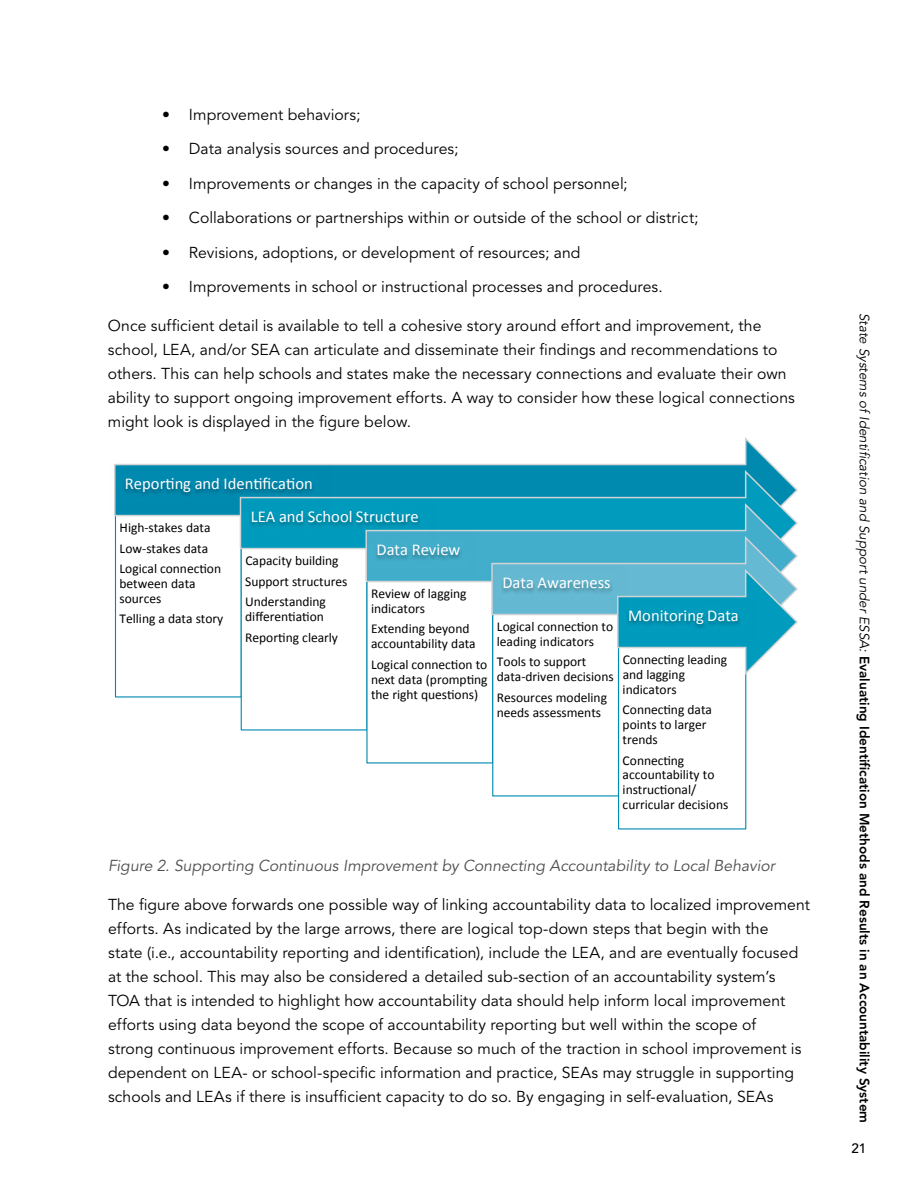
<style>
.page{position:relative;width:918px;height:1188px;background:#fff}
.page>*{position:absolute;margin:0;border:0;box-sizing:border-box;transform-origin:0 0}
.t1{font:16.65px "Calibri";color:#fff}
.t2{font:16.5px "Calibri";color:#fff}
.t3{font:15.75px/24px "Avenir LT Std";letter-spacing:.005em;color:#000}
.t4{font:italic 15.75px "Avenir LT Std";color:#4d4d4f}
.t5{font:13.5px/14.9px "Calibri";color:#000}
.t6{font:800 13.5px "Avenir LT Std";color:#000}
.t7{font:500 13.5px "Avenir LT Std";color:#000}
.s1{font-weight:400;font-style:italic}
</style>
<div class="page">
<div style="left:115px;top:515px;width:127px;height:183px;border:1px solid #008ab0"></div>
<div style="left:241px;top:548px;width:127px;height:183px;border:1px solid #008ab0"></div>
<div style="left:366px;top:581px;width:127px;height:182px;border:1px solid #008ab0"></div>
<div style="left:492px;top:614px;width:127px;height:182px;border:1px solid #008ab0"></div>
<div style="left:618px;top:647px;width:128px;height:182px;border:1px solid #008ab0"></div>
<svg style="left:116px;top:441px;width:658px;height:99px"></svg>
<svg style="left:239px;top:466px;width:559px;height:114px"></svg>
<svg style="left:241px;top:474px;width:555px;height:99px;fill:#008ab0"></svg>
<svg style="left:364px;top:499px;width:434px;height:114px;background:#12a1c0"></svg>
<svg style="left:367px;top:507px;width:431px;height:172px"></svg>
<img style="left:114px;top:466px;width:218px;height:46px">
<img style="left:235px;top:499px;width:199px;height:46px">
<img style="left:361px;top:532px;width:115px;height:46px">
<img style="left:487px;top:565px;width:139px;height:46px">
<img style="left:613px;top:598px;width:141px;height:46px">
<p class="t3" style="left:162px;top:103px;width:200px">• Improvement behaviors;</p>
<p class="t3" style="left:162px;top:137px;width:298px">• Data analysis sources and procedures;</p>
<p class="t3" style="left:162px;top:172px;width:467px">• Improvements or changes in the capacity of school personnel;</p>
<p class="t3" style="left:162px;top:206px;width:538px">• Collaborations or partnerships within or outside of the school or district;</p>
<p class="t3" style="left:162px;top:241px;width:420px">• Revisions, adoptions, or development of resources; and</p>
<p class="t3" style="left:162px;top:275px;width:502px">• Improvements in school or instructional processes and procedures.</p>
<p class="t3" style="left:108px;top:314px;width:688px">Once sufficient detail is available to tell a cohesive story around effort and improvement, the school, LEA, and/or SEA can articulate and disseminate their findings and recommendations to others. This can help schools and states make the necessary connections and evaluate their own ability to support ongoing improvement efforts. A way to consider how these logical connections might look is displayed in the figure below.</p>
<p class="t2" style="left:125px;top:473px;width:189px">Reporting and Identification</p>
<p class="t1" style="left:251px;top:506px;width:170px">LEA and School Structure</p>
<p class="t2" style="left:376px;top:539px;width:85px">Data Review</p>
<p class="t5" style="left:120px;top:517px;width:103px;line-height:20.5px">High-stakes data<br>Low-stakes data<br>Logical connection</p>
<p class="t5" style="left:120px;top:576px;width:78px">between data sources</p>
<p class="t5" style="left:120px;top:612px;width:105px">Telling a data story</p>
<p class="t5" style="left:245px;top:550px;width:104px;line-height:20.5px">Capacity building<br>Support structures<br>Understanding</p>
<p class="t5" style="left:245px;top:606px;width:94px;line-height:20.7px">differentiation<br>Reporting clearly</p>
<p class="t5" style="left:371px;top:586px;width:97px">Review of lagging indicators</p>
<p class="t5" style="left:371px;top:622px;width:106px">Extending beyond accountability data</p>
<p class="t5" style="left:371px;top:657px;width:118px;text-align:justify">Logical connection to next data (prompting the right questions)</p>
<p class="t2" style="left:502px;top:572px;width:110px">Data Awareness</p>
<p class="t5" style="left:497px;top:619px;width:118px">Logical connection to leading indicators</p>
<p class="t5" style="left:497px;top:655px;width:118px">Tools to support data-driven decisions</p>
<p class="t5" style="left:497px;top:690px;width:112px">Resources modeling needs assessments</p>
<p class="t2" style="left:628px;top:605px;width:112px">Monitoring Data</p>
<p class="t5" style="left:623px;top:652px;width:106px">Connecting leading and lagging indicators</p>
<p class="t5" style="left:623px;top:702px;width:91px">Connecting data points to larger trends</p>
<p class="t5" style="left:623px;top:753px;width:107px">Connecting accountability to instructional/ curricular decisions</p>
<p class="t4" style="left:108px;top:857px;width:669px">Figure 2. Supporting Continuous Improvement by Connecting Accountability to Local Behavior</p>
<p class="t3" style="left:108px;top:893px;width:703px">The figure above forwards one possible way of linking accountability data to localized improvement efforts. As indicated by the large arrows, there are logical top-down steps that begin with the<br>state (i.e., accountability reporting and identification), include the LEA, and are eventually focused at the school. This may also be considered a detailed sub-section of an accountability system’s TOA that is intended to highlight how accountability data should help inform local improvement efforts using data beyond the scope of accountability reporting but well within the scope of<br>strong continuous improvement efforts. Because so much of the traction in school improvement is dependent on LEA- or school-specific information and practice, SEAs may struggle in supporting schools and LEAs if there is insufficient capacity to do so. By engaging in self-evaluation, SEAs</p>
<p class="t6" style="left:872px;top:313px;width:812px;rotate:90deg"><span class="s1">State Systems of Identification and Support under ESSA:</span> Evaluating Identification Methods and Results in an Accountability System</p>
<p class="t7" style="left:851px;top:1141px;width:16px">21</p>
</div>
